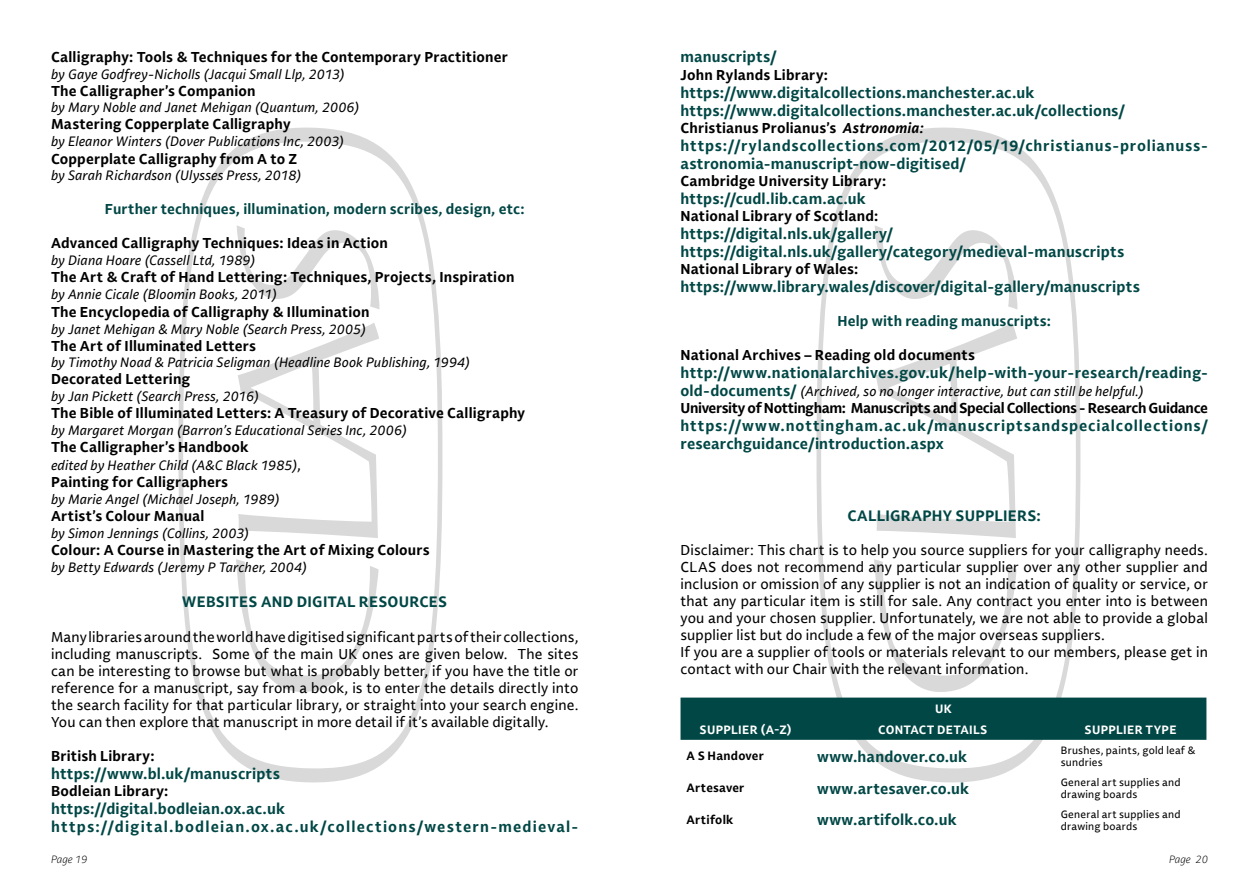
<style>
.page{position:relative;width:1259px;height:893px;background:#fff}
.page>*{position:absolute;margin:0;border:0;box-sizing:border-box;transform-origin:0 0}
.t1{font:700 15px/18px "Lemance Trial";letter-spacing:.015em;color:#004745}
.t2{font:700 15px/18px "Lemance Trial";letter-spacing:.05em;color:#004745}
.t3{font:700 15px/18px "Lemance Trial";letter-spacing:.08em;color:#004745}
.t4{font:700 15px/18px "Lemance Trial";letter-spacing:.055em;color:#004745}
.t5{font:14.25px/17.1px "Lemance Trial";letter-spacing:.01em;color:#000;text-align:justify}
.t6{font:700 14.25px "Lemance Trial";letter-spacing:.01em;color:#000}
.t7{font:700 14.25px "Lemance Trial";letter-spacing:.01em;color:#004745}
.t8{font:700 14.25px "Lemance Trial";letter-spacing:-.03em;color:#000}
.t9{font:italic 13.5px "Lemance Trial";letter-spacing:.01em;color:#000}
.t10{font:700 12px "Lemance Trial";letter-spacing:.025em;color:#fff}
.t11{font:700 12px "Lemance Trial";letter-spacing:.02em;color:#000}
.t12{font:10.5px/12px "Lemance Trial";letter-spacing:.025em;color:#000}
.t13{font:italic 300 10.5px "Lemance Trial";color:#000}
.s1{font-style:normal;font-size:14.25px}
.s2{font-style:italic}
.s3{font-weight:700;font-style:normal;font-size:15px;color:#004745}
</style>
<div class="page">
<svg style="left:816px;top:127px;width:264px;height:656px"></svg>
<svg style="left:874px;top:559px;width:142px;height:133px"></svg>
<svg style="left:875px;top:323px;width:142px;height:215px"></svg>
<svg style="left:874px;top:225px;width:143px;height:85px"></svg>
<svg style="left:178px;top:127px;width:264px;height:656px"></svg>
<svg style="left:236px;top:559px;width:142px;height:133px"></svg>
<svg style="left:238px;top:323px;width:141px;height:215px"></svg>
<svg style="left:237px;top:225px;width:142px;height:85px"></svg>
<div style="left:680px;top:698px;width:526px;height:42px;background:#004745"></div>
<p class="t6" style="left:51px;top:47px;width:458px">Calligraphy: Tools &amp; Techniques for the Contemporary Practitioner</p>
<p class="t9" style="left:51px;top:65px;width:296px">by Gaye Godfrey-Nicholls (Jacqui Small Llp, 2013)</p>
<p class="t6" style="left:51px;top:81px;width:206px">The Calligrapher’s Companion</p>
<p class="t9" style="left:51px;top:98px;width:310px">by Mary Noble and Janet Mehigan (Quantum, 2006)</p>
<p class="t6" style="left:51px;top:115px;width:241px">Mastering Copperplate Calligraphy</p>
<p class="t9" style="left:51px;top:133px;width:295px">by Eleanor Winters (Dover Publications Inc, 2003)</p>
<p class="t6" style="left:51px;top:149px;width:248px">Copperplate Calligraphy from A to Z</p>
<p class="t9" style="left:51px;top:166px;width:252px">by Sarah Richardson (Ulysses Press, 2018)</p>
<p class="t7" style="left:105px;top:199px;width:421px">Further techniques, illumination, modern scribes, design, etc:</p>
<p class="t6" style="left:51px;top:233px;width:338px">Advanced Calligraphy Techniques: Ideas in Action</p>
<p class="t9" style="left:51px;top:251px;width:206px">by Diana Hoare (Cassell Ltd, 1989)</p>
<p class="t6" style="left:51px;top:268px;width:465px">The Art &amp; Craft of Hand Lettering: Techniques, Projects, Inspiration</p>
<p class="t9" style="left:51px;top:286px;width:228px">by Annie Cicale (Bloomin Books, 2011)</p>
<p class="t6" style="left:51px;top:302px;width:320px">The Encyclopedia of Calligraphy &amp; Illumination</p>
<p class="t9" style="left:51px;top:320px;width:317px">by Janet Mehigan &amp; Mary Noble (Search Press, 2005)</p>
<p class="t6" style="left:51px;top:336px;width:207px">The Art of Illuminated Letters</p>
<p class="t9" style="left:51px;top:353px;width:421px">by Timothy Noad &amp; Patricia Seligman (Headline Book Publishing, 1994)</p>
<p class="t6" style="left:51px;top:369px;width:141px">Decorated Lettering</p>
<p class="t9" style="left:51px;top:387px;width:210px">by Jan Pickett (Search Press, 2016)</p>
<p class="t6" style="left:51px;top:404px;width:475px">The Bible of Illuminated Letters: A Treasury of Decorative Calligraphy</p>
<p class="t9" style="left:51px;top:421px;width:358px">by Margaret Morgan (Barron’s Educational Series Inc, 2006)</p>
<p class="t6" style="left:51px;top:438px;width:199px">The Calligrapher’s Handbook</p>
<p class="t9" style="left:51px;top:456px;width:251px">edited by Heather Child (A&amp;C Black 1985)<span class="s1">,</span></p>
<p class="t6" style="left:51px;top:472px;width:179px">Painting for Calligraphers</p>
<p class="t9" style="left:51px;top:490px;width:230px">by Marie Angel (Michael Joseph, 1989)</p>
<p class="t6" style="left:51px;top:506px;width:155px">Artist’s Colour Manual</p>
<p class="t9" style="left:51px;top:524px;width:200px">by Simon Jennings (Collins, 2003)</p>
<p class="t6" style="left:51px;top:540px;width:380px">Colour: A Course in Mastering the Art of Mixing Colours</p>
<p class="t9" style="left:51px;top:558px;width:258px">by Betty Edwards (Jeremy P Tarcher, 2004)</p>
<p class="t1" style="left:182px;top:593px;width:266px">WEBSITES AND DIGITAL RESOURCES</p>
<p class="t5" style="left:51px;top:628px;width:529px">Many libraries around the world have digitised significant parts of their collections, including manuscripts. Some of the main UK ones are given below. The sites can be interesting to browse but what is probably better, if you have the title or reference for a manuscript, say from a book, is to enter the details directly into the search facility for that particular library, or straight into your search engine.<br>You can then explore that manuscript in more detail if it’s available digitally.</p>
<p class="t6" style="left:51px;top:746px;width:105px">British Library:</p>
<p class="t1" style="left:51px;top:765px;width:230px">https://www.bl.uk/manuscripts</p>
<p class="t6" style="left:51px;top:782px;width:119px">Bodleian Library:</p>
<p class="t3" style="left:51px;top:800px;width:529px">https://digital.bodleian.ox.ac.uk https://digital.bodleian.ox.ac.uk/collections/western-medieval-</p>
<p class="t1" style="left:680px;top:48px;width:98px">manuscripts/</p>
<p class="t6" style="left:680px;top:65px;width:149px">John Rylands Library:</p>
<p class="t1" style="left:680px;top:83px;width:446px">https://www.digitalcollections.manchester.ac.uk https://www.digitalcollections.manchester.ac.uk/collections/</p>
<p class="t6" style="left:680px;top:118px;width:245px">Christianus Prolianus’s <span class="s2">Astronomia:</span></p>
<p class="t2" style="left:680px;top:136px;width:529px">https://rylandscollections.com/2012/05/19/christianus-prolianuss&shy;astronomia-manuscript-now-digitised/</p>
<p class="t6" style="left:680px;top:171px;width:207px">Cambridge University Library:</p>
<p class="t1" style="left:680px;top:189px;width:187px">https://cudl.lib.cam.ac.uk</p>
<p class="t6" style="left:680px;top:206px;width:199px">National Library of Scotland:</p>
<p class="t1" style="left:680px;top:224px;width:445px">https://digital.nls.uk/gallery/ https://digital.nls.uk/gallery/category/medieval-manuscripts</p>
<p class="t6" style="left:680px;top:259px;width:179px">National Library of Wales:</p>
<p class="t1" style="left:680px;top:277px;width:461px">https://www.library.wales/discover/digital-gallery/manuscripts</p>
<p class="t7" style="left:837px;top:311px;width:215px">Help with reading manuscripts:</p>
<p class="t6" style="left:680px;top:346px;width:296px">National Archives – Reading old documents</p>
<p class="t1" style="left:680px;top:364px;width:529px">http://www.nationalarchives.gov.uk/help-with-your-research/reading-</p>
<p class="t9" style="left:680px;top:382px;width:465px"><span class="s3">old-documents/</span> (Archived, so no longer interactive, but can still be helpful.)</p>
<p class="t8" style="left:680px;top:399px;width:529px">University of Nottingham: Manuscripts and Special Collections - Research Guidance</p>
<p class="t4" style="left:680px;top:417px;width:529px">https://www.nottingham.ac.uk/manuscriptsandspecialcollections/ researchguidance/introduction.aspx</p>
<p class="t1" style="left:847px;top:506px;width:195px">CALLIGRAPHY SUPPLIERS:</p>
<p class="t5" style="left:680px;top:541px;width:529px;text-align:left">Disclaimer: This chart is to help you source suppliers for your calligraphy needs.<br>CLAS does not recommend any particular supplier over any other supplier and inclusion or omission of any supplier is not an indication of quality or service, or that any particular item is still for sale. Any contract you enter into is between you and your chosen supplier. Unfortunately, we are not able to provide a global supplier list but do include a few of the major overseas suppliers.<br>If you are a supplier of tools or materials relevant to our members, please get in contact with our Chair with the relevant information.</p>
<p class="t10" style="left:935px;top:700px;width:18px">UK</p>
<p class="t10" style="left:699px;top:721px;width:94px">SUPPLIER (A-Z)</p>
<p class="t10" style="left:878px;top:721px;width:111px">CONTACT DETAILS</p>
<p class="t10" style="left:1084px;top:721px;width:93px">SUPPLIER TYPE</p>
<p class="t11" style="left:686px;top:748px;width:79px">A S Handover</p>
<p class="t1" style="left:817px;top:747px;width:152px">www.handover.co.uk</p>
<p class="t12" style="left:1060px;top:744px;width:136px">Brushes, paints, gold leaf &amp; sundries</p>
<p class="t11" style="left:686px;top:780px;width:59px">Artesaver</p>
<p class="t1" style="left:817px;top:779px;width:153px">www.artesaver.co.uk</p>
<p class="t12" style="left:1060px;top:776px;width:121px">General art supplies and drawing boards</p>
<p class="t11" style="left:686px;top:812px;width:48px">Artifolk</p>
<p class="t1" style="left:817px;top:811px;width:141px">www.artifolk.co.uk</p>
<p class="t12" style="left:1060px;top:808px;width:121px">General art supplies and drawing boards</p>
<p class="t13" style="left:51px;top:852px;width:38px">Page 19</p>
<p class="t13" style="left:1169px;top:852px;width:40px">Page 20</p>
</div>
